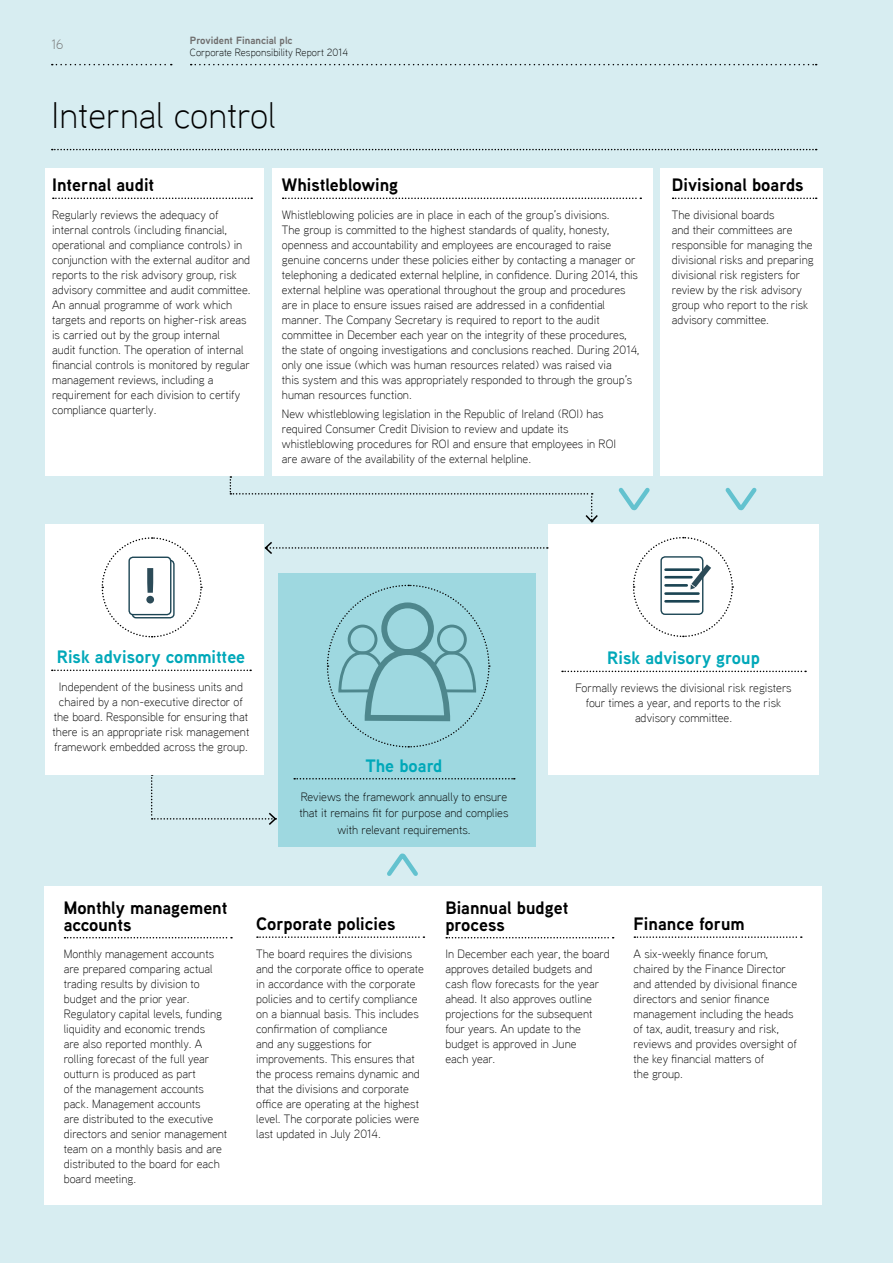
<style>
.page{position:relative;width:893px;height:1263px;background:#d7edf1}
.page>*{position:absolute;margin:0;border:0;box-sizing:border-box;transform-origin:0 0}
.t1{font:300 36.75px "Aaux Next";color:#000}
.t2{font:700 18px/16.5px "Aaux Next";color:#000}
.t3{font:700 18px "Aaux Next";color:#00a8b9}
.t4{font:300 13.5px "Aaux Next";color:#706f6f}
.t5{font:300 12px/15px "Aaux Next";color:#000}
.t6{font:300 10.5px "Aaux Next";color:#000}
.t7{font:700 10.5px "Aaux Next";color:#706f6f}
</style>
<div class="page">
<svg style="left:151px;top:775px;width:126px;height:50px"></svg>
<div style="left:45px;top:168px;width:219px;height:307px;background:#fff"></div>
<div style="left:45px;top:885px;width:777px;height:319px;background:#fff"></div>
<div style="left:45px;top:524px;width:219px;height:251px;background:#fff"></div>
<div style="left:279px;top:573px;width:257px;height:273px;background:#9ed8e0"></div>
<div style="left:549px;top:524px;width:270px;height:251px;background:#fff"></div>
<div style="left:660px;top:168px;width:163px;height:307px;background:#fff"></div>
<div style="left:272px;top:168px;width:381px;height:307px;background:#fff"></div>
<svg style="left:52px;top:64px;width:120px;height:1px"></svg>
<svg style="left:191px;top:64px;width:626px;height:1px"></svg>
<svg style="left:52px;top:149px;width:765px;height:1px"></svg>
<svg style="left:53px;top:198px;width:199px;height:1px"></svg>
<svg style="left:65px;top:937px;width:167px;height:1px"></svg>
<svg style="left:634px;top:936px;width:168px;height:2px"></svg>
<svg style="left:446px;top:937px;width:168px;height:1px"></svg>
<svg style="left:257px;top:936px;width:167px;height:2px"></svg>
<svg style="left:52px;top:669px;width:199px;height:2px"></svg>
<svg style="left:562px;top:671px;width:244px;height:1px"></svg>
<svg style="left:294px;top:778px;width:221px;height:1px"></svg>
<svg style="left:673px;top:198px;width:144px;height:1px"></svg>
<svg style="left:283px;top:198px;width:358px;height:1px"></svg>
<svg style="left:101px;top:537px;width:102px;height:101px"></svg>
<svg style="left:633px;top:536px;width:101px;height:102px"></svg>
<svg style="left:327px;top:584px;width:163px;height:164px"></svg>
<svg style="left:618px;top:487px;width:32px;height:24px"></svg>
<svg style="left:725px;top:487px;width:32px;height:24px"></svg>
<svg style="left:387px;top:855px;width:31px;height:21px"></svg>
<svg style="left:230px;top:476px;width:368px;height:47px"></svg>
<svg style="left:264px;top:542px;width:284px;height:12px"></svg>
<p class="t4" style="left:51px;top:35px;width:14px">16</p>
<p class="t7" style="left:190px;top:33px;width:104px">Provident Financial plc</p>
<p class="t6" style="left:190px;top:46px;width:160px">Corporate Responsibility Report 2014</p>
<h1 class="t1" style="left:51px;top:91px;width:226px">Internal control</h1>
<h2 class="t2" style="left:52px;top:176px;width:104px">Internal audit</h2>
<p class="t5" style="left:52px;top:207px;width:200px">Regularly reviews the adequacy of internal controls (including financial, operational and compliance controls) in conjunction with the external auditor and reports to the risk advisory group, risk advisory committee and audit committee.<br>An annual programme of work which targets and reports on higher-risk areas is carried out by the group internal<br>audit function. The operation of internal financial controls is monitored by regular management reviews, including a requirement for each division to certify compliance quarterly.</p>
<h2 class="t2" style="left:282px;top:176px;width:118px">Whistleblowing</h2>
<p class="t5" style="left:282px;top:207px;width:359px">Whistleblowing policies are in place in each of the group’s divisions.<br>The group is committed to the highest standards of quality, honesty, openness and accountability and employees are encouraged to raise genuine concerns under these policies either by contacting a manager or telephoning a dedicated external helpline, in confidence. During 2014, this external helpline was operational throughout the group and procedures are in place to ensure issues raised are addressed in a confidential manner. The Company Secretary is required to report to the audit committee in December each year on the integrity of these procedures, the state of ongoing investigations and conclusions reached. During 2014, only one issue (which was human resources related) was raised via<br>this system and this was appropriately responded to through the group’s human resources function.</p>
<p class="t5" style="left:282px;top:406px;width:336px">New whistleblowing legislation in the Republic of Ireland (ROI) has required Consumer Credit Division to review and update its whistleblowing procedures for ROI and ensure that employees in ROI are aware of the availability of the external helpline.</p>
<h2 class="t2" style="left:672px;top:176px;width:133px">Divisional boards</h2>
<p class="t5" style="left:672px;top:207px;width:143px">The divisional boards<br>and their committees are responsible for managing the divisional risks and preparing divisional risk registers for review by the risk advisory group who report to the risk advisory committee.</p>
<h2 class="t3" style="left:57px;top:644px;width:190px">Risk advisory committee</h2>
<p class="t5" style="left:53px;top:679px;width:198px;text-align:center">Independent of the business units and chaired by a non-executive director of the board. Responsible for ensuring that there is an appropriate risk management framework embedded across the group.</p>
<h2 class="t3" style="left:365px;top:753px;width:79px">The board</h2>
<p class="t5" style="left:299px;top:788px;width:210px;line-height:16.5px;text-align:center">Reviews the framework annually to ensure that it remains fit for purpose and complies with relevant requirements.</p>
<h2 class="t3" style="left:607px;top:645px;width:154px">Risk advisory group</h2>
<p class="t5" style="left:575px;top:680px;width:218px;text-align:center">Formally reviews the divisional risk registers four times a year, and reports to the risk advisory committee.</p>
<h2 class="t2" style="left:64px;top:899px;width:165px">Monthly management accounts</h2>
<p class="t5" style="left:64px;top:946px;width:165px">Monthly management accounts are prepared comparing actual trading results by division to budget and the prior year.<br>Regulatory capital levels, funding liquidity and economic trends<br>are also reported monthly. A rolling forecast of the full year outturn is produced as part<br>of the management accounts pack. Management accounts<br>are distributed to the executive directors and senior management team on a monthly basis and are distributed to the board for each board meeting.</p>
<h2 class="t2" style="left:256px;top:915px;width:141px">Corporate policies</h2>
<p class="t5" style="left:256px;top:946px;width:169px">The board requires the divisions and the corporate office to operate in accordance with the corporate policies and to certify compliance on a biannual basis. This includes confirmation of compliance<br>and any suggestions for improvements. This ensures that the process remains dynamic and that the divisions and corporate office are operating at the highest level. The corporate policies were last updated in July 2014.</p>
<h2 class="t2" style="left:445px;top:899px;width:125px">Biannual budget process</h2>
<p class="t5" style="left:445px;top:946px;width:166px">In December each year, the board approves detailed budgets and cash flow forecasts for the year ahead. It also approves outline projections for the subsequent four years. An update to the budget is approved in June<br>each year.</p>
<h2 class="t2" style="left:634px;top:915px;width:113px">Finance forum</h2>
<p class="t5" style="left:634px;top:946px;width:165px">A six-weekly finance forum, chaired by the Finance Director and attended by divisional finance directors and senior finance management including the heads of tax, audit, treasury and risk, reviews and provides oversight of the key financial matters of<br>the group.</p>
</div>
